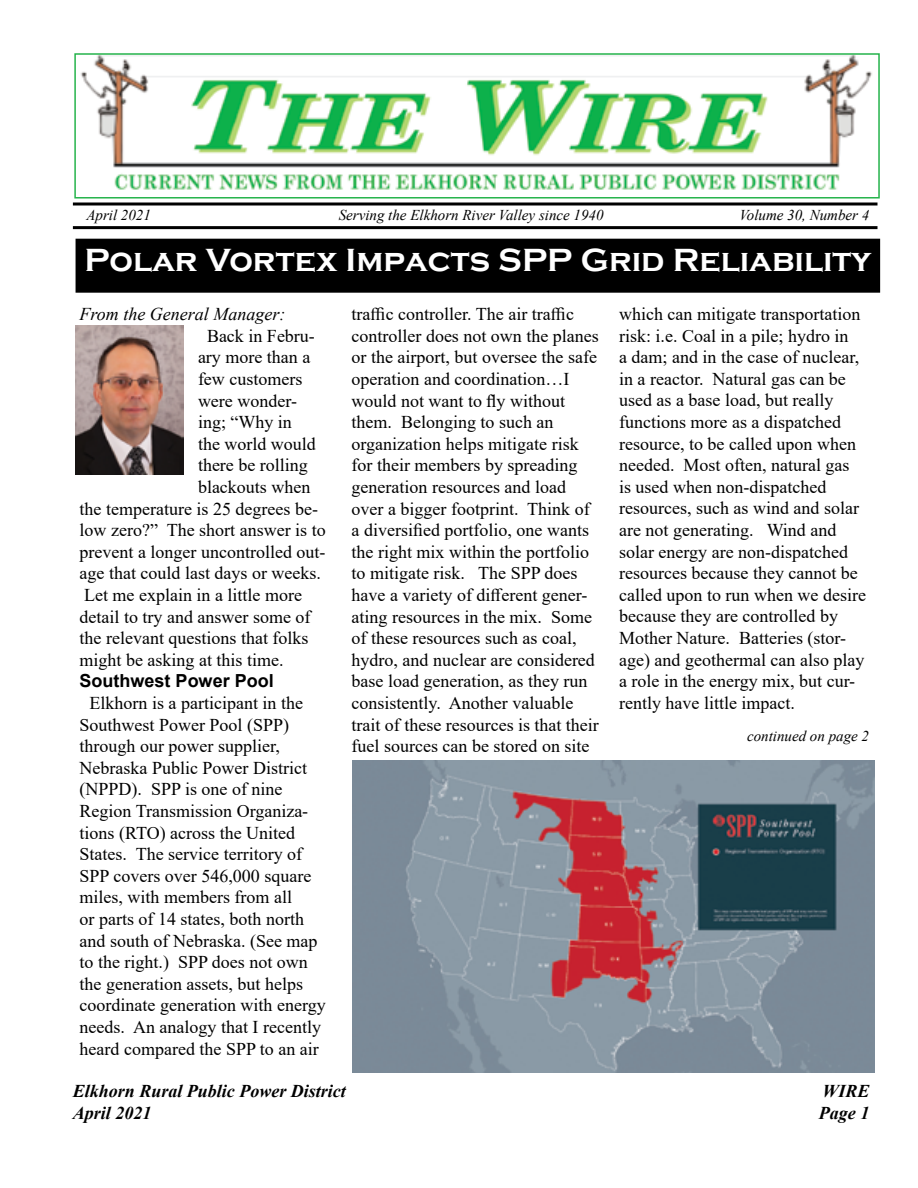
<style>
.page{position:relative;width:918px;height:1188px;background:#fff}
.page>*{position:absolute;margin:0;border:0;box-sizing:border-box;transform-origin:0 0}
.t1{font:700 33px "Copperplate Gothic";color:#fff}
.t2{font:18px/21.6px "Times New Roman";color:#000}
.t3{font:italic 700 18px "Times New Roman";color:#000}
.t4{font:italic 18px "Times New Roman";color:#000}
.t5{font:700 18px "Arial";color:#000}
.t6{font:italic 15px "Times New Roman";color:#000}
</style>
<div class="page">
<svg style="left:73px;top:202px;width:805px;height:4px;fill:#7f7f7f"></svg>
<hr style="left:73px;top:226px;width:805px;height:3px;background:#000">
<img style="left:81px;top:56px;width:791px;height:134px">
<div style="left:74px;top:53px;width:806px;height:146px;border:2px solid #25b34b"></div>
<div style="left:76px;top:239px;width:803px;height:53px;background:#000"></div>
<div style="left:76px;top:239px;width:804px;height:54px;border:2px solid #000"></div>
<img style="left:76px;top:326px;width:108px;height:148px">
<img style="left:353px;top:760px;width:522px;height:312px">
<p class="t6" style="left:86px;top:204px;width:66px">April 2021</p>
<p class="t6" style="left:339px;top:204px;width:266px">Serving the Elkhorn River Valley since 1940</p>
<p class="t6" style="left:739px;top:204px;width:131px">Volume 30, Number 4</p>
<h1 class="t1" style="left:85px;top:242px;width:788px">Polar Vortex Impacts SPP Grid Reliability</h1>
<p class="t4" style="left:80px;top:302px;width:207px">From the General Manager:</p>
<p class="t2" style="left:207px;top:324px;width:109px">Back in Febru-</p>
<p class="t2" style="left:198px;top:346px;width:114px">ary more than a</p>
<p class="t2" style="left:198px;top:368px;width:106px">few customers</p>
<p class="t2" style="left:198px;top:389px;width:101px">were wonder-</p>
<p class="t2" style="left:198px;top:411px;width:95px">ing; “Why in</p>
<p class="t2" style="left:198px;top:432px;width:119px">the world would</p>
<p class="t2" style="left:198px;top:454px;width:111px">there be rolling</p>
<p class="t2" style="left:198px;top:476px;width:114px">blackouts when</p>
<p class="t2" style="left:80px;top:497px;width:240px">the temperature is 25 degrees be-</p>
<p class="t2" style="left:80px;top:519px;width:248px">low zero?” The short answer is to</p>
<p class="t2" style="left:80px;top:540px;width:247px">prevent a longer uncontrolled out-</p>
<p class="t2" style="left:80px;top:562px;width:243px">age that could last days or weeks.</p>
<p class="t2" style="left:84px;top:584px;width:219px">Let me explain in a little more</p>
<p class="t2" style="left:80px;top:605px;width:232px">detail to try and answer some of</p>
<p class="t2" style="left:80px;top:627px;width:230px">the relevant questions that folks</p>
<p class="t2" style="left:80px;top:648px;width:206px">might be asking at this time.</p>
<p class="t5" style="left:80px;top:668px;width:196px">Southwest Power Pool</p>
<p class="t2" style="left:80px;top:692px;width:248px;text-indent:10px">Elkhorn is a participant in the<br>Southwest Power Pool (SPP) through our power supplier,<br>Nebraska Public Power District (NPPD). SPP is one of nine<br>Region Transmission Organiza&shy;tions (RTO) across the United<br>States. The service territory of<br>SPP covers over 546,000 square miles, with members from all<br>or parts of 14 states, both north and south of Nebraska. (See map to the right.) SPP does not own the generation assets, but helps coordinate generation with energy needs. An analogy that I recently heard compared the SPP to an air</p>
<p class="t2" style="left:352px;top:303px;width:249px">traffic controller. The air traffic controller does not own the planes or the airport, but oversee the safe operation and coordination…I would not want to fly without them. Belonging to such an organization helps mitigate risk for their members by spreading generation resources and load over a bigger footprint. Think of a diversified portfolio, one wants the right mix within the portfolio to mitigate risk. The SPP does have a variety of different gener&shy;ating resources in the mix. Some of these resources such as coal, hydro, and nuclear are considered base load generation, as they run consistently. Another valuable trait of these resources is that their fuel sources can be stored on site</p>
<p class="t2" style="left:619px;top:303px;width:248px">which can mitigate transportation risk: i.e. Coal in a pile; hydro in<br>a dam; and in the case of nuclear, in a reactor. Natural gas can be used as a base load, but really functions more as a dispatched resource, to be called upon when needed. Most often, natural gas is used when non-dispatched resources, such as wind and solar are not generating. Wind and solar energy are non-dispatched resources because they cannot be called upon to run when we desire because they are controlled by<br>Mother Nature. Batteries (stor&shy;age) and geothermal can also play a role in the energy mix, but cur&shy;rently have little impact.</p>
<p class="t6" style="left:747px;top:725px;width:124px">continued on page 2</p>
<p class="t3" style="left:73px;top:1079px;width:275px">Elkhorn Rural Public Power District</p>
<p class="t3" style="left:822px;top:1079px;width:49px">WIRE</p>
<p class="t3" style="left:73px;top:1100px;width:80px">April 2021</p>
<p class="t3" style="left:819px;top:1100px;width:52px">Page 1</p>
</div>
